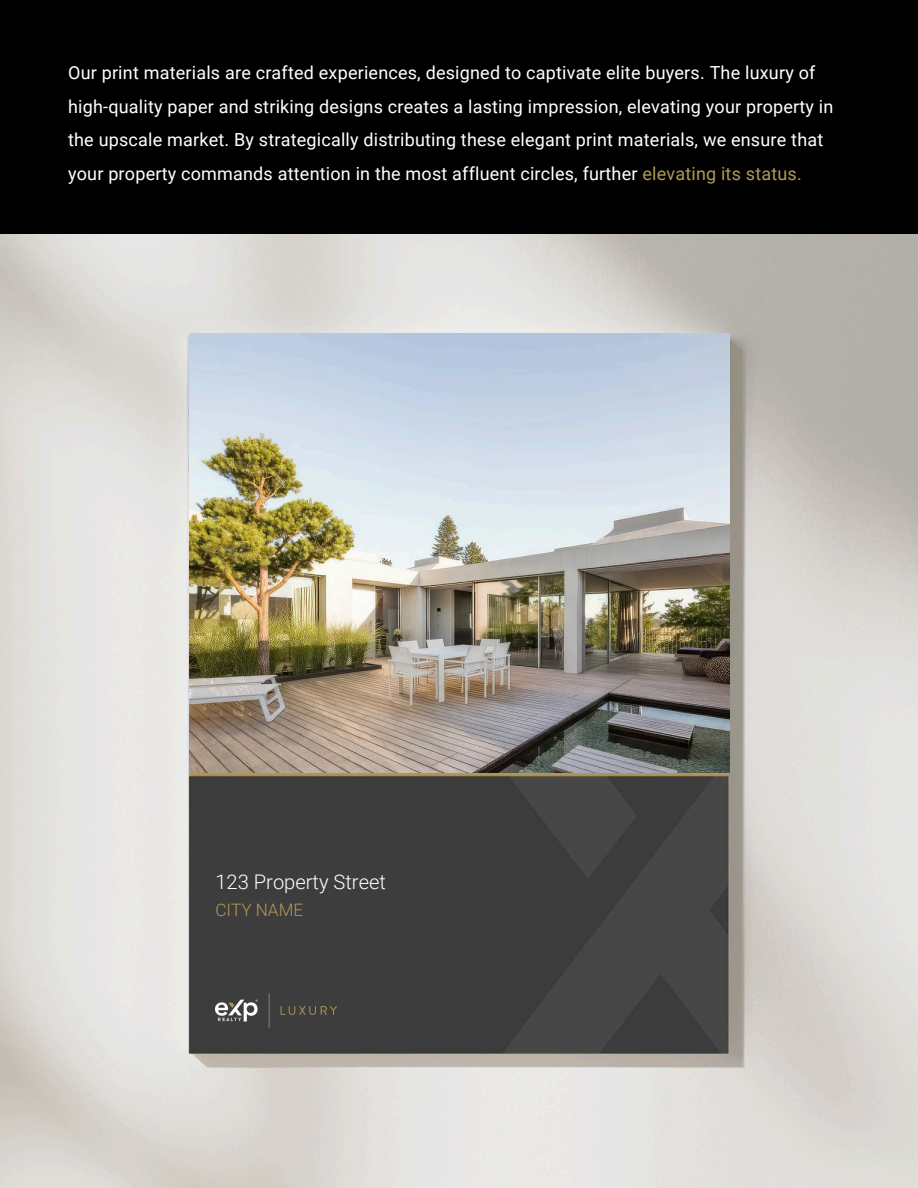
<style>
.page{position:relative;width:918px;height:1188px;background:#000}
.page>*{position:absolute;margin:0;border:0;box-sizing:border-box;transform-origin:0 0}
.t1{font:300 20.1px "Roboto";color:#fff}
.t2{font:18px/33.8px "Roboto";letter-spacing:.01em;color:#fff}
.t3{font:300 17.1px "Roboto";color:#b19a55}
.s1{color:#b19a55}
</style>
<div class="page">
<img style="left:0;top:234px;width:918px;height:954px">
<img style="left:189px;top:334px;width:540px;height:438px">
<div style="left:210px;top:833px;width:260px;height:195px;background:#3d3d3d"></div>
<img style="left:215px;top:993px;width:122px;height:35px">
<p class="t2" style="left:68px;top:56px;width:767px">Our print materials are crafted experiences, designed to captivate elite buyers. The luxury of high-quality paper and striking designs creates a lasting impression, elevating your property in the upscale market. By strategically distributing these elegant print materials, we ensure that your property commands attention in the most affluent circles, further <span class="s1">elevating its status.</span></p>
<p class="t1" style="left:215px;top:870px;width:172px">123 Property Street</p>
<p class="t3" style="left:215px;top:900px;width:89px">CITY NAME</p>
</div>
